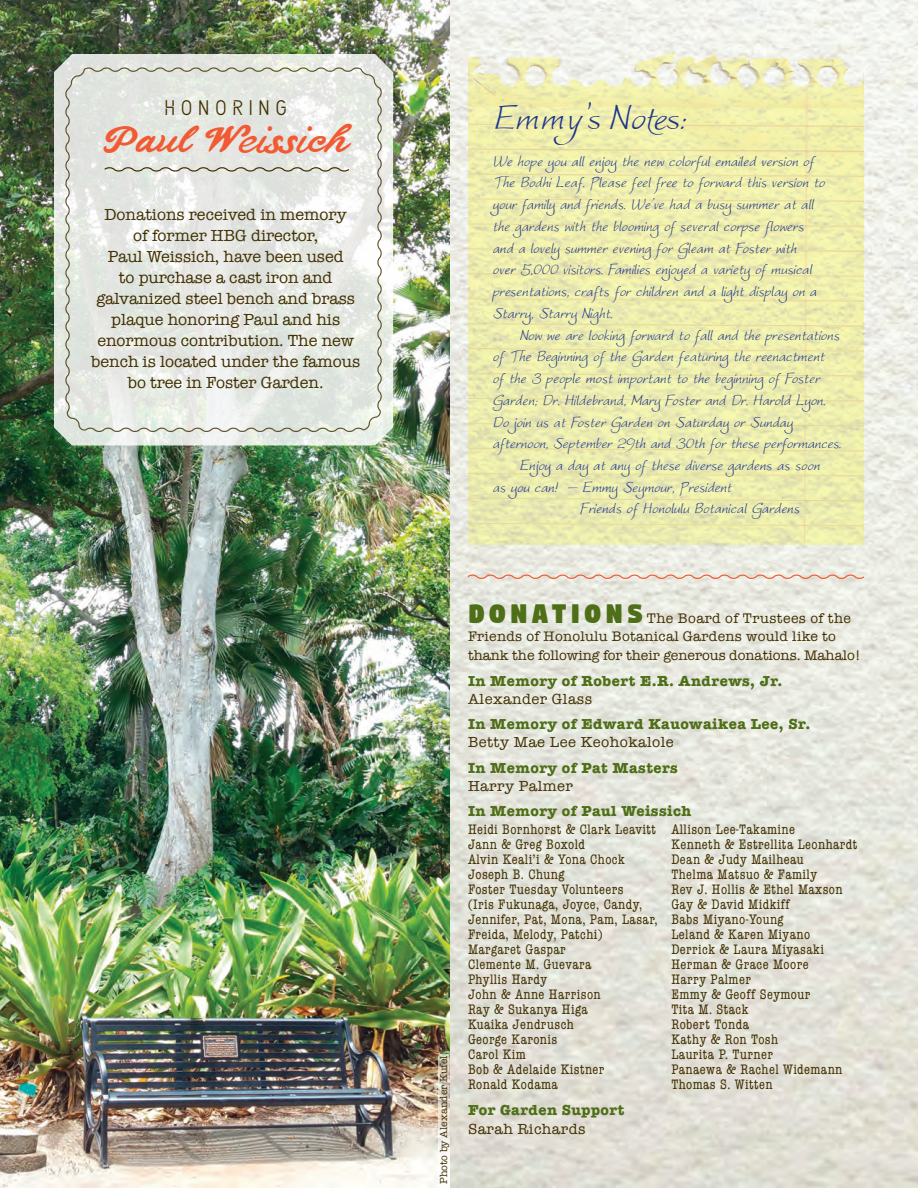
<style>
.page{position:relative;width:918px;height:1188px;background:#fff}
.page>*{position:absolute;margin:0;border:0;box-sizing:border-box;transform-origin:0 0}
.t1{font:italic 46.5px "Worstveld Sling Extra 2";color:#1e358b}
.t2{font:39px "Clothe PERSONALUSEONLY";color:#f15a32}
.t3{font:21px "Capsule X Pro Medium UC";letter-spacing:.3em;color:#402f00}
.t4{font:italic 19.5px/21.8px "Worstveld Sling";color:#1e358b}
.t5{font:16.5px/21px "American Typewriter";color:#402f00;text-align:center}
.t6{font:700 15px "American Typewriter";letter-spacing:.03em;color:#4e6e17}
.t7{font:15px "American Typewriter";letter-spacing:.03em;color:#402f00}
.t8{font:condensed 14.25px/15px "American Typewriter";letter-spacing:.03em;color:#402f00}
.t9{font:14.25px/18px "American Typewriter";letter-spacing:.02em;color:#402f00}
.t10{font:14.25px "American Typewriter";color:#402f00}
.t11{font:10.5px "American Typewriter";color:#402f00}
.s1{font-family:"Digitalt";font-size:31.5px;color:#4e6e17}
</style>
<div class="page">
<img style="left:0;top:0;width:450px;height:1188px">
<svg style="left:54px;top:54px;width:339px;height:392px;fill:#e4e8e2"></svg>
<svg style="left:64px;top:66px;width:319px;height:368px;background:#e4e7e2"></svg>
<svg style="left:466px;top:573px;width:400px;height:8px;background:#e9d2c4"></svg>
<svg style="left:438px;top:1054px;width:12px;height:134px"></svg>
<img style="left:468px;top:49px;width:396px;height:495px">
<p class="t3" style="left:165px;top:100px;width:123px">HONORING</p>
<h2 class="t2" style="left:102px;top:117px;width:248px">Paul Weissich</h2>
<p class="t5" style="left:91px;top:203px;width:270px">Donations received in memory<br>of former HBG director,<br>Paul Weissich, have been used<br>to purchase a cast iron and galvanized steel bench and brass plaque honoring Paul and his enormous contribution. The new bench is located under the famous bo tree in Foster Garden.</p>
<h1 class="t1" style="left:492px;top:95px;width:196px">Emmy's Notes:</h1>
<p class="t4" style="left:492px;top:152px;width:334px">We hope you all enjoy the new colorful emailed version of The Bodhi Leaf. Please feel free to forward this version to your family and friends. We’ve had a busy summer at all the gardens with the blooming of several corpse flowers and a lovely summer evening for Gleam at Foster with<br>over 5,000 visitors. Families enjoyed a variety of musical presentations, crafts for children and a light display on a Starry, Starry Night.</p>
<p class="t4" style="left:519px;top:326px;width:321px">Now we are looking forward to fall and the presentations</p>
<p class="t4" style="left:492px;top:347px;width:334px">of The Beginning of the Garden featuring the reenactment</p>
<p class="t4" style="left:492px;top:369px;width:329px">of the 3 people most important to the beginning of Foster</p>
<p class="t4" style="left:492px;top:391px;width:334px">Garden; Dr. Hildebrand, Mary Foster and Dr. Harold Lyon.</p>
<p class="t4" style="left:492px;top:413px;width:302px">Do join us at Foster Garden on Saturday or Sunday</p>
<p class="t4" style="left:492px;top:434px;width:350px">afternoon, September 29th and 30th for these performances.</p>
<p class="t4" style="left:519px;top:456px;width:302px">Enjoy a day at any of these diverse gardens as soon</p>
<p class="t4" style="left:492px;top:478px;width:241px">as you can! — Emmy Seymour, President</p>
<p class="t4" style="left:580px;top:499px;width:221px">Friends of Honolulu Botanical Gardens</p>
<p class="t11" style="left:436px;top:1184px;width:130px;rotate:-90deg">Photo by Alexander Kufel</p>
<p class="t9" style="left:468px;top:608px;width:385px"><span class="s1">DONATIONS</span> The Board of Trustees of the<br>Friends of Honolulu Botanical Gardens would like to</p>
<p class="t10" style="left:468px;top:645px;width:394px">thank the following for their generous donations. Mahalo!</p>
<p class="t6" style="left:468px;top:668px;width:316px">In Memory of Robert E.R. Andrews, Jr.</p>
<p class="t7" style="left:468px;top:687px;width:126px">Alexander Glass</p>
<p class="t6" style="left:468px;top:711px;width:344px">In Memory of Edward Kauowaikea Lee, Sr.</p>
<p class="t7" style="left:468px;top:731px;width:207px">Betty Mae Lee Keohokalole</p>
<p class="t6" style="left:468px;top:755px;width:211px">In Memory of Pat Masters</p>
<p class="t7" style="left:468px;top:774px;width:106px">Harry Palmer</p>
<p class="t6" style="left:468px;top:798px;width:225px">In Memory of Paul Weissich</p>
<p class="t8" style="left:468px;top:821px;width:191px">Heidi Bornhorst &amp; Clark Leavitt<br>Jann &amp; Greg Boxold<br>Alvin Keali’i &amp; Yona Chock<br>Joseph B. Chung<br>Foster Tuesday Volunteers<br>(Iris Fukunaga, Joyce, Candy,<br>Jennifer, Pat, Mona, Pam, Lasar,<br>Freida, Melody, Patchi)<br>Margaret Gaspar<br>Clemente M. Guevara<br>Phyllis Hardy<br>John &amp; Anne Harrison<br>Ray &amp; Sukanya Higa<br>Kuaika Jendrusch<br>George Karonis<br>Carol Kim<br>Bob &amp; Adelaide Kistner<br>Ronald Kodama</p>
<p class="t8" style="left:671px;top:821px;width:188px">Allison Lee-Takamine<br>Kenneth &amp; Estrellita Leonhardt<br>Dean &amp; Judy Mailheau<br>Thelma Matsuo &amp; Family<br>Rev J. Hollis &amp; Ethel Maxson<br>Gay &amp; David Midkiff<br>Babs Miyano-Young<br>Leland &amp; Karen Miyano<br>Derrick &amp; Laura Miyasaki<br>Herman &amp; Grace Moore<br>Harry Palmer<br>Emmy &amp; Geoff Seymour<br>Tita M. Stack<br>Robert Tonda<br>Kathy &amp; Ron Tosh<br>Laurita P. Turner<br>Panaewa &amp; Rachel Widemann<br>Thomas S. Witten</p>
<p class="t6" style="left:468px;top:1097px;width:158px">For Garden Support</p>
<p class="t7" style="left:468px;top:1118px;width:119px">Sarah Richards</p>
</div>
